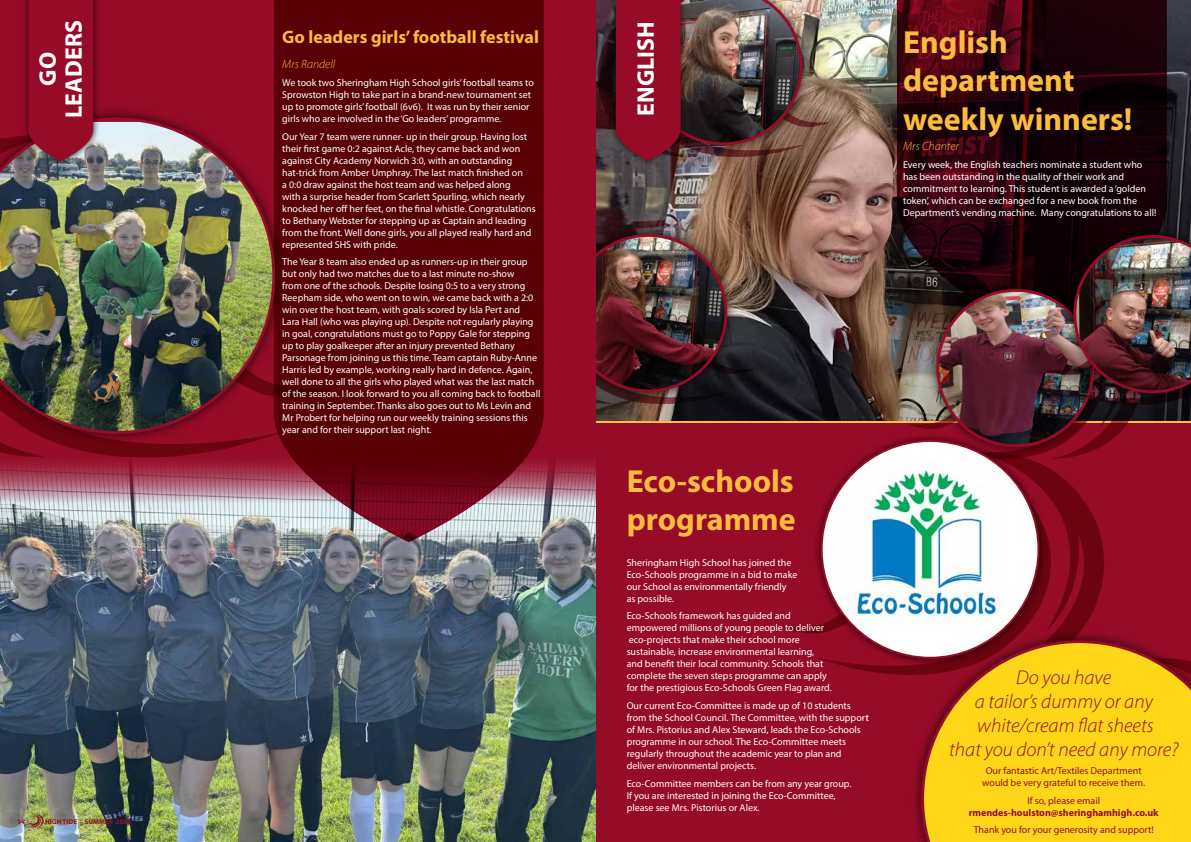
<style>
.page{position:relative;width:1191px;height:842px;background:#fff}
.page>*{position:absolute;margin:0;border:0;box-sizing:border-box;transform-origin:0 0}
.t1{font:700 32px/38.4px "Myriad Pro";color:#fbbc40}
.t2{font:700 24px/26px "Myriad Pro";color:#fff;text-align:center}
.t3{font:italic 300 20px/24px "Myriad Pro";color:#960b28;text-align:center}
.t4{font:700 18px "Myriad Pro";color:#fbbc40}
.t5{font:italic 300 12px "Myriad Pro";color:#fbbc40}
.t6{font:10px/12px "Myriad Pro";color:#fff}
.t7{font:10px/12px "Myriad Pro";color:#960b28;text-align:center}
.t8{font:700 10px "Myriad Pro";color:#960b28}
.t9{font:700 7px "Myriad Pro";color:#960b28}
.s1{font-weight:400}
</style>
<div class="page">
<img style="left:595px;top:0;width:596px;height:421px">
<svg style="left:595px;top:243px;width:159px;height:161px;background:#4d423c"></svg>
<div style="left:558px;top:223px;width:180px;height:180px;background:#000;opacity:.75"></div>
<img style="left:595px;top:235px;width:131px;height:156px">
<div style="left:594px;top:423px;width:597px;height:419px;background:#960b28"></div>
<hr style="left:595px;top:421px;width:596px;height:2px;background:#fbbc40">
<svg style="left:897px;top:0;width:269px;height:333px;background:#26030b"></svg>
<div style="left:609px;top:0;width:78px;height:167px;background:#000;opacity:.75"></div>
<img style="left:597px;top:0;width:232px;height:161px">
<div style="left:1062px;top:224px;width:129px;height:180px;background:#000;opacity:.75"></div>
<div style="left:0;top:0;width:595px;height:842px;background:#960b28"></div>
<img style="left:0;top:461px;width:595px;height:381px">
<svg style="left:274px;top:0;width:270px;height:542px;background:#620f16"></svg>
<svg style="left:93px;top:151px;width:236px;height:307px;background:#5d0109"></svg>
<div style="left:0;top:106px;width:286px;height:339px;background:#000;opacity:.75"></div>
<img style="left:93px;top:117px;width:182px;height:317px">
<div style="left:22px;top:0;width:78px;height:167px;background:#000;opacity:.75"></div>
<img style="left:0;top:0;width:93px;height:458px">
<svg style="left:784px;top:626px;width:125px;height:48px"></svg>
<div style="left:813px;top:432px;width:234px;height:234px;background:#000;opacity:.75"></div>
<div style="left:821px;top:441px;width:217px;height:217px;background:#fff;border-radius:50%"></div>
<img style="left:844px;top:461px;width:65px;height:172px">
<svg style="left:26px;top:815px;width:18px;height:12px"></svg>
<img style="left:909px;top:235px;width:282px;height:440px">
<div style="left:910px;top:629px;width:281px;height:213px;background:#000;opacity:.75"></div>
<svg style="left:921px;top:640px;width:270px;height:202px;background:#edba1c"></svg>
<h2 class="t2" style="left:34px;top:118px;width:99px;rotate:-90deg">GO<br>LEADERS</h2>
<h3 class="t4" style="left:282px;top:25px;width:258px">Go leaders girls’ football festival</h3>
<p class="t5" style="left:282px;top:57px;width:55px">Mrs Randell</p>
<p class="t6" style="left:282px;top:76px;width:253px">We took two Sheringham High School girls’ football teams to Sprowston High to take part in a brand-new tournament set up to promote girls’ football (6v6). It was run by their senior girls who are involved in the ‘Go leaders’ programme.</p>
<p class="t6" style="left:282px;top:130px;width:255px">Our Year 7 team were runner- up in their group. Having lost their first game 0:2 against Acle, they came back and won against City Academy Norwich 3:0, with an outstanding hat-trick from Amber Umphray. The last match finished on<br>a 0:0 draw against the host team and was helped along<br>with a surprise header from Scarlett Spurling, which nearly knocked her off her feet, on the final whistle. Congratulations to Bethany Webster for stepping up as Captain and leading from the front. Well done girls, you all played really hard and represented SHS with pride.</p>
<p class="t6" style="left:282px;top:256px;width:260px">The Year 8 team also ended up as runners-up in their group but only had two matches due to a last minute no-show<br>from one of the schools. Despite losing 0:5 to a very strong Reepham side, who went on to win, we came back with a 2:0 win over the host team, with goals scored by Isla Pert and<br>Lara Hall (who was playing up). Despite not regularly playing in goal, congratulations must go to Poppy Gale for stepping up to play goalkeeper after an injury prevented Bethany Parsonage from joining us this time. Team captain Ruby-Anne Harris led by example, working really hard in defence. Again, well done to all the girls who played what was the last match of the season. I look forward to you all coming back to football training in September. Thanks also goes out to Ms Levin and Mr Probert for helping run our weekly training sessions this year and for their support last night.</p>
<p class="t9" style="left:17px;top:817px;width:9px">14</p>
<p class="t9" style="left:45px;top:817px;width:88px">HIGH TIDE <span class="s1">|</span> SUMMER 2024</p>
<h2 class="t2" style="left:632px;top:116px;width:96px;rotate:-90deg">ENGLISH</h2>
<h1 class="t1" style="left:903px;top:22px;width:231px">English department weekly winners!</h1>
<p class="t5" style="left:903px;top:139px;width:57px">Mrs Chanter</p>
<p class="t6" style="left:903px;top:158px;width:255px">Every week, the English teachers nominate a student who has been outstanding in the quality of their work and commitment to learning. This student is awarded a ‘golden token’, which can be exchanged for a new book from the Department’s vending machine. Many congratulations to all!</p>
<h1 class="t1" style="left:626px;top:461px;width:170px">Eco-schools programme</h1>
<p class="t6" style="left:626px;top:556px;width:172px">Sheringham High School has joined the<br>Eco-Schools programme in a bid to make our School as environmentally friendly as possible.</p>
<p class="t6" style="left:626px;top:610px;width:207px">Eco-Schools framework has guided and empowered millions of young people to deliver eco-projects that make their school more sustainable, increase environmental learning, and benefit their local community. Schools that complete the seven steps programme can apply for the prestigious Eco-Schools Green Flag award.</p>
<p class="t6" style="left:626px;top:700px;width:243px">Our current Eco-Committee is made up of 10 students from the School Council. The Committee, with the support of Mrs. Pistorius and Alex Steward, leads the Eco-Schools programme in our school. The Eco-Committee meets regularly throughout the academic year to plan and deliver environmental projects.</p>
<p class="t6" style="left:626px;top:777px;width:226px">Eco-Committee members can be from any year group.<br>If you are interested in joining the Eco-Committee, please see Mrs. Pistorius or Alex.</p>
<h3 class="t3" style="left:949px;top:665px;width:231px">Do you have<br>a tailor’s dummy or any white/cream flat sheets<br>that you don’t need any more?</h3>
<p class="t7" style="left:982px;top:764px;width:164px">Our fantastic Art/Textiles Department would be very grateful to receive them.</p>
<p class="t7" style="left:1027px;top:794px;width:74px">If so, please email</p>
<p class="t8" style="left:968px;top:806px;width:191px">rmendes-houlston@sheringhamhigh.co.uk</p>
<p class="t7" style="left:973px;top:824px;width:181px">Thank you for your generosity and support!</p>
</div>
